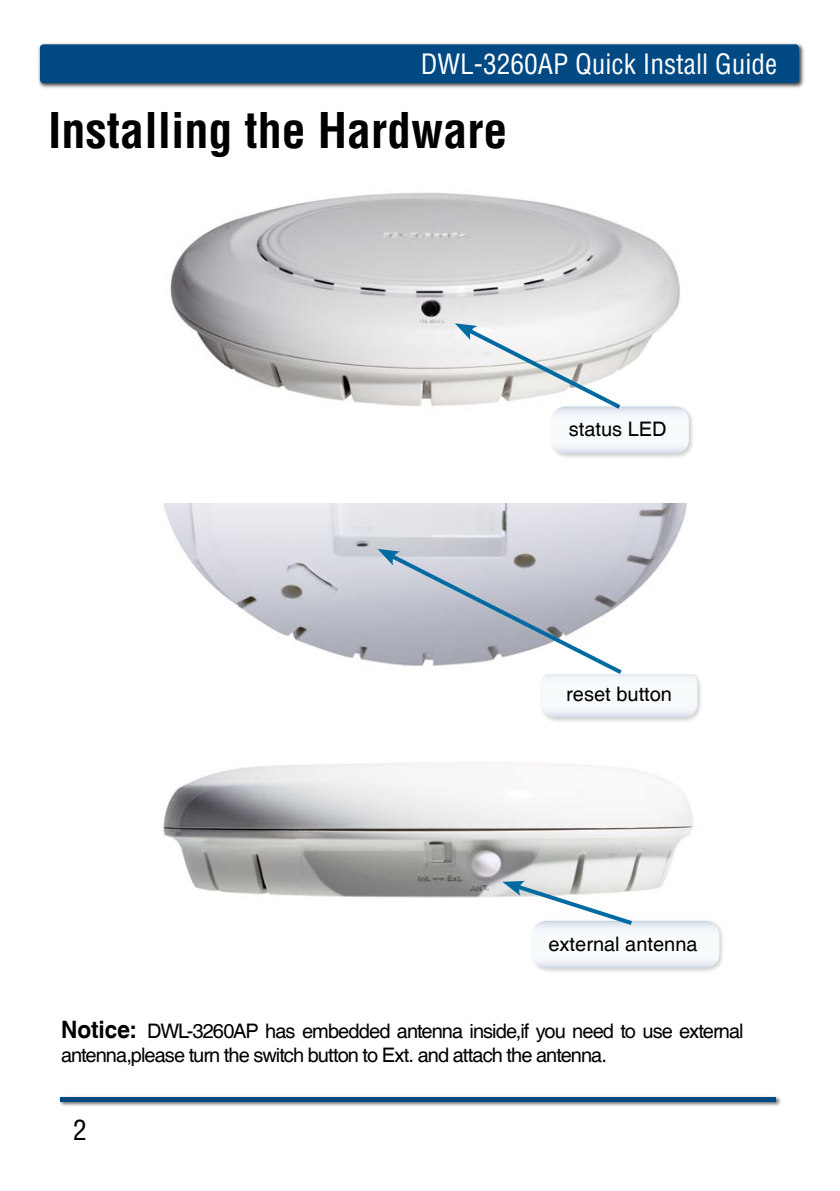
<style>
.page{position:relative;width:840px;height:1191px;background:#fff}
.page>*{position:absolute;margin:0;border:0;box-sizing:border-box;transform-origin:0 0}
.t1{font:700 condensed 48px "Helvetica";color:#000}
.t2{font:condensed 27.4px "Helvetica";color:#fff}
.t3{font:20px/24px "Helvetica";letter-spacing:-.045em;color:#000}
.t4{font:20px "Helvetica";color:#000}
.s1{font-weight:700;font-size:24px}
</style>
<div class="page">
<div style="left:37px;top:41px;width:767px;height:48px;background:#000;opacity:.75"></div>
<div style="left:40px;top:44px;width:758px;height:39px;background:#004983;border-radius:4px"></div>
<div style="left:57px;top:1094px;width:725px;height:13px;background:#000;opacity:.75"></div>
<hr style="left:60px;top:1097px;width:715px;height:4px;background:#004983">
<img style="left:170px;top:192px;width:510px;height:215px">
<svg style="left:454px;top:323px;width:170px;height:84px"></svg>
<div style="left:528px;top:918px;width:197px;height:56px;background:#000;opacity:.75"></div>
<svg style="left:531px;top:921px;width:188px;height:47px"></svg>
<div style="left:538px;top:667px;width:165px;height:57px;background:#000;opacity:.75"></div>
<svg style="left:541px;top:670px;width:156px;height:47px"></svg>
<div style="left:548px;top:403px;width:146px;height:57px;background:#000;opacity:.75"></div>
<svg style="left:551px;top:406px;width:137px;height:48px"></svg>
<img style="left:163px;top:763px;width:530px;height:135px">
<svg style="left:502px;top:881px;width:134px;height:47px"></svg>
<img style="left:163px;top:503px;width:536px;height:170px">
<svg style="left:377px;top:549px;width:249px;height:128px"></svg>
<h2 class="t2" style="left:420px;top:47px;width:358px">DWL-3260AP Quick Install Guide</h2>
<h1 class="t1" style="left:48px;top:101px;width:460px">Installing the Hardware</h1>
<p class="t4" style="left:568px;top:417px;width:99px">status LED</p>
<p class="t4" style="left:566px;top:682px;width:107px">reset button</p>
<p class="t4" style="left:548px;top:932px;width:150px">external antenna</p>
<p class="t3" style="left:61px;top:1020px;width:683px"><span class="s1">Notice:</span> DWL-3260AP has embedded antenna inside,if you need to use external antenna,please turn the switch button to Ext. and attach the antenna.</p>
</div>
